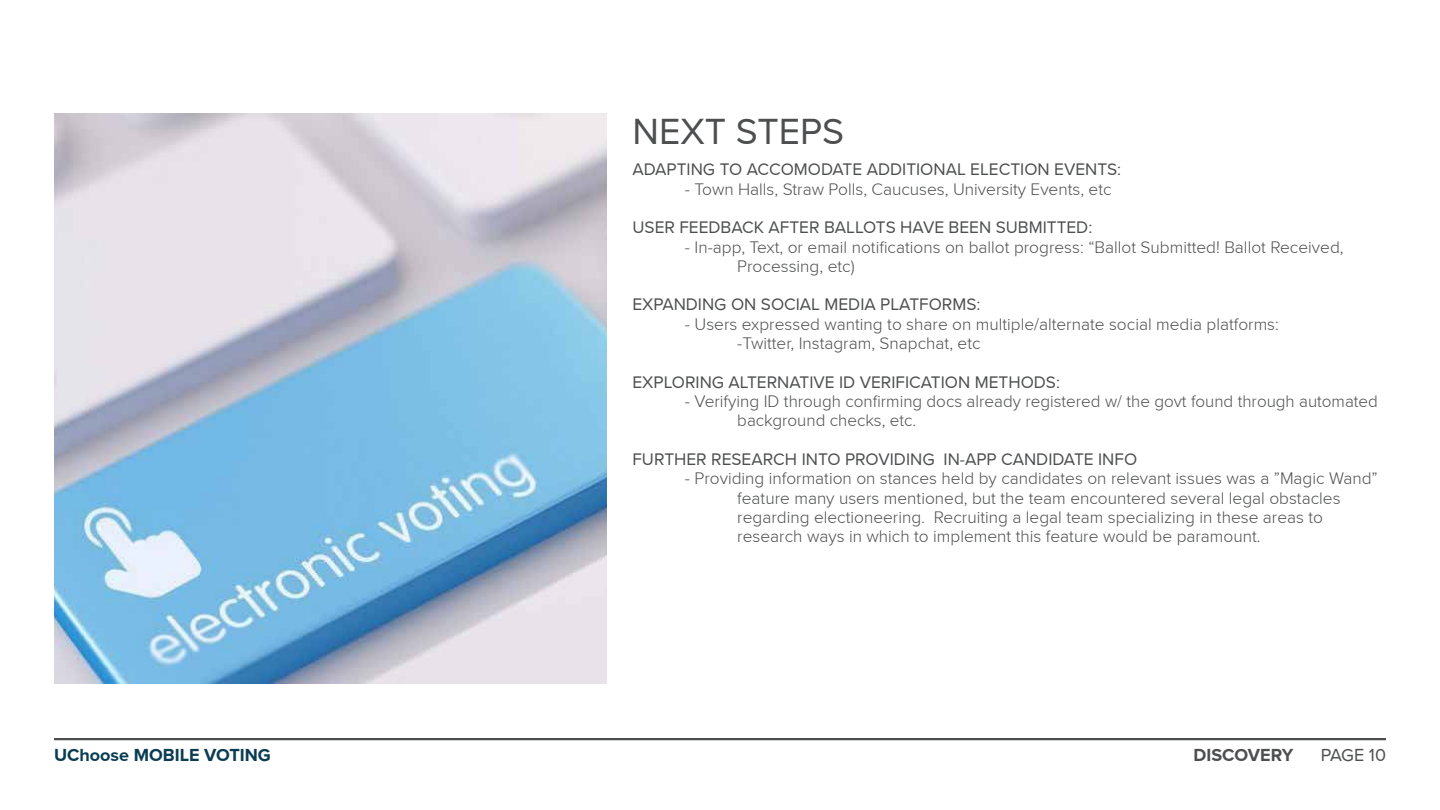
<style>
.page{position:relative;width:1440px;height:810px;background:#fff}
.page>*{position:absolute;margin:0;border:0;box-sizing:border-box;transform-origin:0 0}
.t1{font:37.5px "Proxima Nova";color:#4d4e4f}
.t2{font:700 18px "Proxima Nova";color:#0a3d53}
.t3{font:700 18px "Proxima Nova";color:#4d4e4f}
.t4{font:18px "Proxima Nova";letter-spacing:-.02em;color:#4d4e4f}
.t5{font:300 17.25px/19.3px "Proxima Nova";color:#4d4e4f}
.t6{font:17.25px "Proxima Nova";color:#4d4e4f}
</style>
<div class="page">
<hr style="left:54px;top:738px;width:1332px;height:2px;background:#4d4e4f">
<img style="left:54px;top:113px;width:552px;height:571px">
<h1 class="t1" style="left:633px;top:110px;width:213px">NEXT STEPS</h1>
<p class="t6" style="left:633px;top:160px;width:490px">ADAPTING TO ACCOMODATE ADDITIONAL ELECTION EVENTS:</p>
<p class="t5" style="left:685px;top:179px;width:428px">- Town Halls, Straw Polls, Caucuses, University Events, etc</p>
<p class="t6" style="left:633px;top:218px;width:461px">USER FEEDBACK AFTER BALLOTS HAVE BEEN SUBMITTED:</p>
<p class="t5" style="left:737px;top:237px;width:608px;text-indent:-52px">- In-app, Text, or email notifications on ballot progress: “Ballot Submitted! Ballot Received,<br>Processing, etc)</p>
<p class="t6" style="left:633px;top:295px;width:349px">EXPANDING ON SOCIAL MEDIA PLATFORMS:</p>
<p class="t5" style="left:737px;top:314px;width:543px;text-indent:-52px">- Users expressed wanting to share on multiple/alternate social media platforms: -Twitter, Instagram, Snapchat, etc</p>
<p class="t6" style="left:633px;top:372px;width:429px">EXPLORING ALTERNATIVE ID VERIFICATION METHODS:</p>
<p class="t5" style="left:737px;top:391px;width:642px;text-indent:-52px">- Verifying ID through confirming docs already registered w/ the govt found through automated background checks, etc.</p>
<p class="t6" style="left:633px;top:449px;width:506px">FURTHER RESEARCH INTO PROVIDING IN-APP CANDIDATE INFO</p>
<p class="t5" style="left:737px;top:469px;width:642px;text-indent:-52px">- Providing information on stances held by candidates on relevant issues was a ”Magic Wand” feature many users mentioned, but the team encountered several legal obstacles regarding electioneering. Recruiting a legal team specializing in these areas to research ways in which to implement this feature would be paramount.</p>
<p class="t2" style="left:54px;top:745px;width:218px">UChoose MOBILE VOTING</p>
<p class="t3" style="left:1193px;top:745px;width:102px">DISCOVERY</p>
<p class="t4" style="left:1321px;top:745px;width:67px">PAGE 10</p>
</div>
